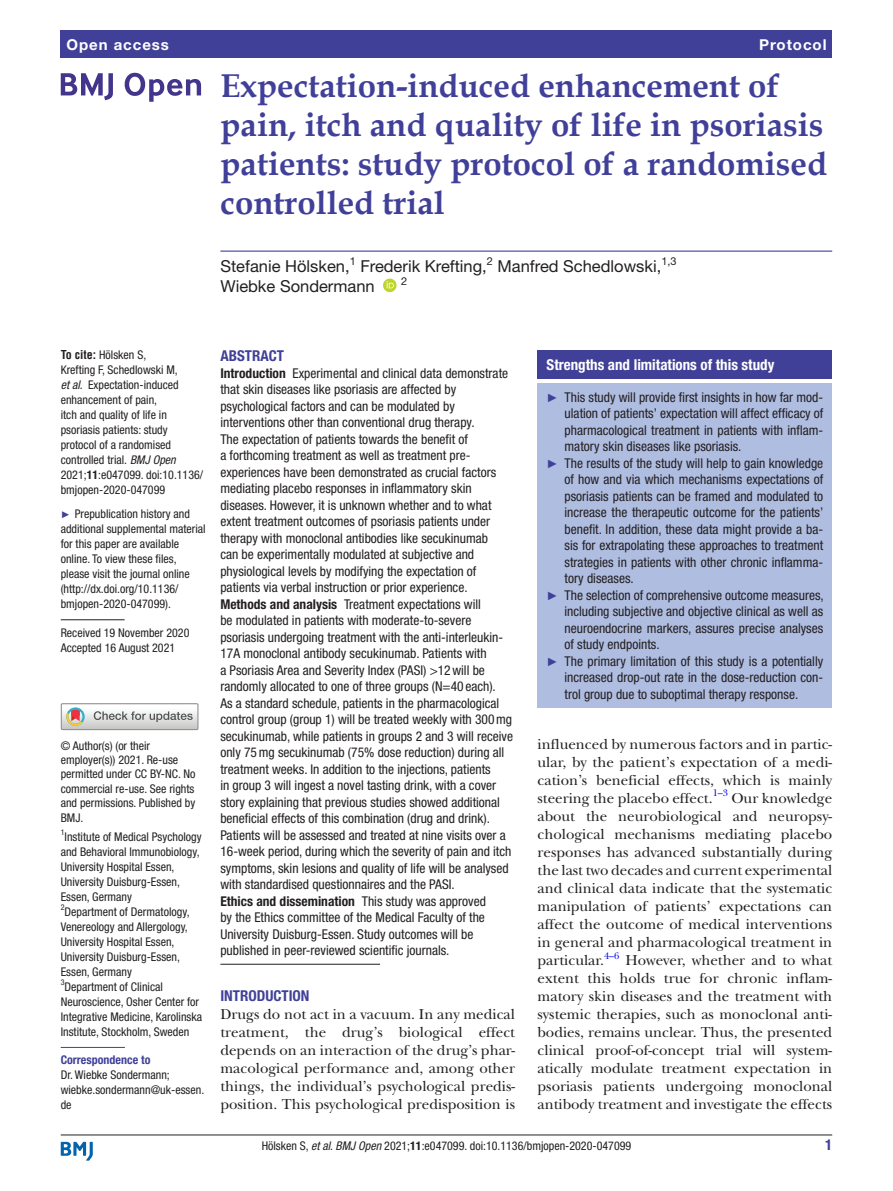
<style>
.page{position:relative;width:893px;height:1191px;background:#fff}
.page>*{position:absolute;margin:0;border:0;box-sizing:border-box;transform-origin:0 0}
.t1{font:700 33px/39px "Book Antiqua";color:#414099}
.t2{font:16.5px "Helvetica Neue LT Std";color:#231f20}
.t3{font:15px/18px "New Baskerville";color:#231f20;text-align:justify}
.t4{font:700 condensed 15px "Helvetica Neue LT Std";color:#fff}
.t5{font:700 condensed 15px "Helvetica Neue LT Std";color:#414099}
.t6{font:700 15px "Helvetica Neue LT Std";letter-spacing:.065em;color:#fff}
.t7{font:condensed 13.5px/16.5px "Helvetica Neue LT Std";color:#231f20}
.t8{font:condensed 12px/15px "Helvetica Neue LT Std";color:#231f20}
.t9{font:700 condensed 12px "Helvetica Neue LT Std";color:#414099}
.t10{font:10.95px "Helvetica Neue LT Std";color:#231f20}
.t11{font:9.9px "New Baskerville";color:#00f}
.t12{font:condensed 7.95px "Helvetica Neue LT Std";color:#231f20}
.s1{font-family:"Helvetica LT Std";font-weight:700}
.s2{font-style:italic}
.s3{font-weight:700}
.s4{font-family:"Arial";font-stretch:normal;font-size:9.75px;color:#414099}
.s5{font-family:"Arial";font-stretch:normal;font-size:12px;color:#414099}
</style>
<div class="page">
<hr style="left:61px;top:1134px;width:771px;height:1px;background:#231f20">
<svg style="left:61px;top:1141px;width:32px;height:19px"></svg>
<div style="left:61px;top:31px;width:771px;height:27px;background:#414099"></div>
<hr style="left:220px;top:250px;width:612px;height:2px;background:#414099">
<svg style="left:383px;top:279px;width:13px;height:13px"></svg>
<hr style="left:61px;top:619px;width:64px;height:1px;background:#231f20">
<hr style="left:61px;top:1047px;width:64px;height:1px;background:#414099">
<svg style="left:61px;top:73px;width:52px;height:27px"></svg>
<svg style="left:125px;top:73px;width:76px;height:29px"></svg>
<div style="left:61px;top:703px;width:138px;height:27px;border:1px solid #969090"></div>
<svg style="left:61px;top:703px;width:137px;height:26px"></svg>
<hr style="left:220px;top:964px;width:160px;height:1px;background:#231f20">
<div style="left:538px;top:350px;width:294px;height:29px;background:#414099"></div>
<div style="left:538px;top:383px;width:294px;height:325px;background:#afbde1"></div>
<p class="t6" style="left:66px;top:35px;width:104px">Open access</p>
<p class="t6" style="left:759px;top:35px;width:69px">Protocol</p>
<h1 class="t1" style="left:220px;top:66px;width:608px">Expectation-induced enhancement of pain, itch and quality of life in psoriasis patients: study protocol of a randomised controlled trial</h1>
<p class="t2" style="left:220px;top:257px;width:131px">Stefanie Hölsken,</p>
<p class="t10" style="left:350px;top:254px;width:8px">1</p>
<p class="t2" style="left:360px;top:257px;width:128px">Frederik Krefting,</p>
<p class="t10" style="left:487px;top:254px;width:8px">2</p>
<p class="t2" style="left:497px;top:257px;width:165px">Manfred Schedlowski,</p>
<p class="t10" style="left:661px;top:254px;width:17px">1,3</p>
<p class="t2" style="left:220px;top:276px;width:156px">Wiebke Sondermann</p>
<p class="t10" style="left:401px;top:274px;width:8px">2</p>
<p class="t8" style="left:61px;top:347px;width:144px"><span class="s1">To cite:</span> Hölsken S,<br>Krefting F, Schedlowski M,<br><span class="s2">et al</span>. Expectation-induced enhancement of pain,<br>itch and quality of life in psoriasis patients: study protocol of a randomised controlled trial. <span class="s2">BMJ Open<br></span>2021;<span class="s3">11</span>:e047099. doi:10.1136/ bmjopen-2020-047099</p>
<p class="t8" style="left:61px;top:506px;width:146px"><span class="s4">►</span> Prepublication history and additional supplemental material for this paper are available online. To view these files, please visit the journal online (http://dx.doi.org/10.1136/ bmjopen-2020-047099).</p>
<p class="t8" style="left:61px;top:625px;width:130px">Received 19 November 2020<br>Accepted 16 August 2021</p>
<p class="t8" style="left:61px;top:738px;width:136px;line-height:14.4px">© Author(s) (or their employer(s)) 2021. Re-use permitted under CC BY-NC. No commercial re-use. See rights and permissions. Published by<br>BMJ.</p>
<p class="t12" style="left:61px;top:828px;width:5px">1</p>
<p class="t8" style="left:61px;top:829px;width:142px;text-indent:4px">Institute of Medical Psychology and Behavioral Immunobiology,<br>University Hospital Essen,<br>University Duisburg-Essen,<br>Essen, Germany</p>
<p class="t12" style="left:61px;top:903px;width:5px">2</p>
<p class="t8" style="left:61px;top:904px;width:130px;text-indent:4px">Department of Dermatology,<br>Venereology and Allergology,<br>University Hospital Essen,<br>University Duisburg-Essen,<br>Essen, Germany</p>
<p class="t12" style="left:61px;top:978px;width:5px">3</p>
<p class="t8" style="left:61px;top:979px;width:143px;text-indent:4px">Department of Clinical<br>Neuroscience, Osher Center for<br>Integrative Medicine, Karolinska<br>Institute, Stockholm, Sweden</p>
<p class="t9" style="left:61px;top:1052px;width:91px">Correspondence to</p>
<p class="t8" style="left:61px;top:1067px;width:145px">Dr. Wiebke Sondermann; wiebke.sondermann@uk-essen. de</p>
<p class="t5" style="left:220px;top:347px;width:65px">ABSTRACT</p>
<p class="t7" style="left:220px;top:364px;width:294px"><span class="s3">Introduction</span> Experimental and clinical data demonstrate that skin diseases like psoriasis are affected by psychological factors and can be modulated by interventions other than conventional drug therapy.<br>The expectation of patients towards the benefit of<br>a forthcoming treatment as well as treatment pre&shy;experiences have been demonstrated as crucial factors mediating placebo responses in inflammatory skin diseases. However, it is unknown whether and to what extent treatment outcomes of psoriasis patients under therapy with monoclonal antibodies like secukinumab<br>can be experimentally modulated at subjective and physiological levels by modifying the expectation of patients via verbal instruction or prior experience.<br><span class="s3">Methods and analysis</span> Treatment expectations will<br>be modulated in patients with moderate-to-severe psoriasis undergoing treatment with the anti-interleukin-17A monoclonal antibody secukinumab. Patients with<br>a Psoriasis Area and Severity Index (PASI) &gt;12will be randomly allocated to one of three groups (N=40 each).<br>As a standard schedule, patients in the pharmacological control group (group 1) will be treated weekly with 300mg secukinumab, while patients in groups 2 and 3 will receive only 75mg secukinumab (75% dose reduction) during all treatment weeks. In addition to the injections, patients<br>in group 3 will ingest a novel tasting drink, with a cover story explaining that previous studies showed additional beneficial effects of this combination (drug and drink).<br>Patients will be assessed and treated at nine visits over a 16-week period, during which the severity of pain and itch symptoms, skin lesions and quality of life will be analysed with standardised questionnaires and the PASI.<br><span class="s3">Ethics and dissemination</span> This study was approved<br>by the Ethics committee of the Medical Faculty of the University Duisburg-Essen. Study outcomes will be published in peer-reviewed scientific journals.</p>
<p class="t5" style="left:220px;top:987px;width:91px">INTRODUCTION</p>
<p class="t3" style="left:220px;top:1005px;width:296px">Drugs do not act in a vacuum. In any medical treatment, the drug’s biological effect depends on an interaction of the drug’s phar&shy;macological performance and, among other things, the individual’s psychological predis&shy;position. This psychological predisposition is</p>
<p class="t4" style="left:547px;top:356px;width:229px">Strengths and limitations of this study</p>
<p class="t7" style="left:547px;top:389px;width:278px"><span class="s5">►</span> This study will provide first insights in how far mod-</p>
<p class="t7" style="left:565px;top:405px;width:260px">ulation of patients’ expectation will affect efficacy of</p>
<p class="t7" style="left:565px;top:422px;width:260px">pharmacological treatment in patients with inflam-</p>
<p class="t7" style="left:565px;top:438px;width:178px">matory skin diseases like psoriasis.</p>
<p class="t7" style="left:547px;top:455px;width:278px"><span class="s5">►</span> The results of the study will help to gain knowledge</p>
<p class="t7" style="left:565px;top:471px;width:260px">of how and via which mechanisms expectations of</p>
<p class="t7" style="left:565px;top:488px;width:260px">psoriasis patients can be framed and modulated to</p>
<p class="t7" style="left:565px;top:504px;width:260px">increase the therapeutic outcome for the patients’</p>
<p class="t7" style="left:565px;top:521px;width:260px">benefit. In addition, these data might provide a ba-</p>
<p class="t7" style="left:565px;top:537px;width:260px">sis for extrapolating these approaches to treatment</p>
<p class="t7" style="left:565px;top:554px;width:260px">strategies in patients with other chronic inflamma-</p>
<p class="t7" style="left:565px;top:570px;width:71px">tory diseases.</p>
<p class="t7" style="left:547px;top:587px;width:279px"><span class="s5">►</span> The selection of comprehensive outcome measures,</p>
<p class="t7" style="left:565px;top:603px;width:260px">including subjective and objective clinical as well as</p>
<p class="t7" style="left:565px;top:620px;width:260px">neuroendocrine markers, assures precise analyses</p>
<p class="t7" style="left:565px;top:636px;width:97px">of study endpoints.</p>
<p class="t7" style="left:547px;top:653px;width:278px"><span class="s5">►</span> The primary limitation of this study is a potentially</p>
<p class="t7" style="left:565px;top:669px;width:260px">increased drop-out rate in the dose-reduction con-</p>
<p class="t7" style="left:565px;top:686px;width:235px">trol group due to suboptimal therapy response.</p>
<p class="t3" style="left:538px;top:735px;width:296px">influenced by numerous factors and in partic&shy;ular, by the patient’s expectation of a medi&shy;cation’s beneficial effects, which is mainly steering the placebo effect.<sup>1–3</sup> Our knowledge about the neurobiological and neuropsy&shy;chological mechanisms mediating placebo responses has advanced substantially during the last two decades and current experimental and clinical data indicate that the systematic manipulation of patients’ expectations can affect the outcome of medical interventions in general and pharmacological treatment in particular.</p>
<p class="t11" style="left:604px;top:949px;width:17px">4–6</p>
<p class="t3" style="left:538px;top:951px;width:296px;text-indent:88px">However, whether and to what extent this holds true for chronic inflam&shy;matory skin diseases and the treatment with systemic therapies, such as monoclonal anti&shy;bodies, remains unclear. Thus, the presented clinical proof-of-concept trial will system&shy;atically modulate treatment expectation in psoriasis patients undergoing monoclonal antibody treatment and investigate the effects</p>
<p class="t8" style="left:262px;top:1137px;width:371px">Hölsken S, <span class="s2">et al</span>. <span class="s2">BMJ Open</span> 2021;<span class="s3">11</span>:e047099. doi:10.1136/bmjopen-2020-047099</p>
<p class="t5" style="left:825px;top:1135px;width:9px">1</p>
</div>
